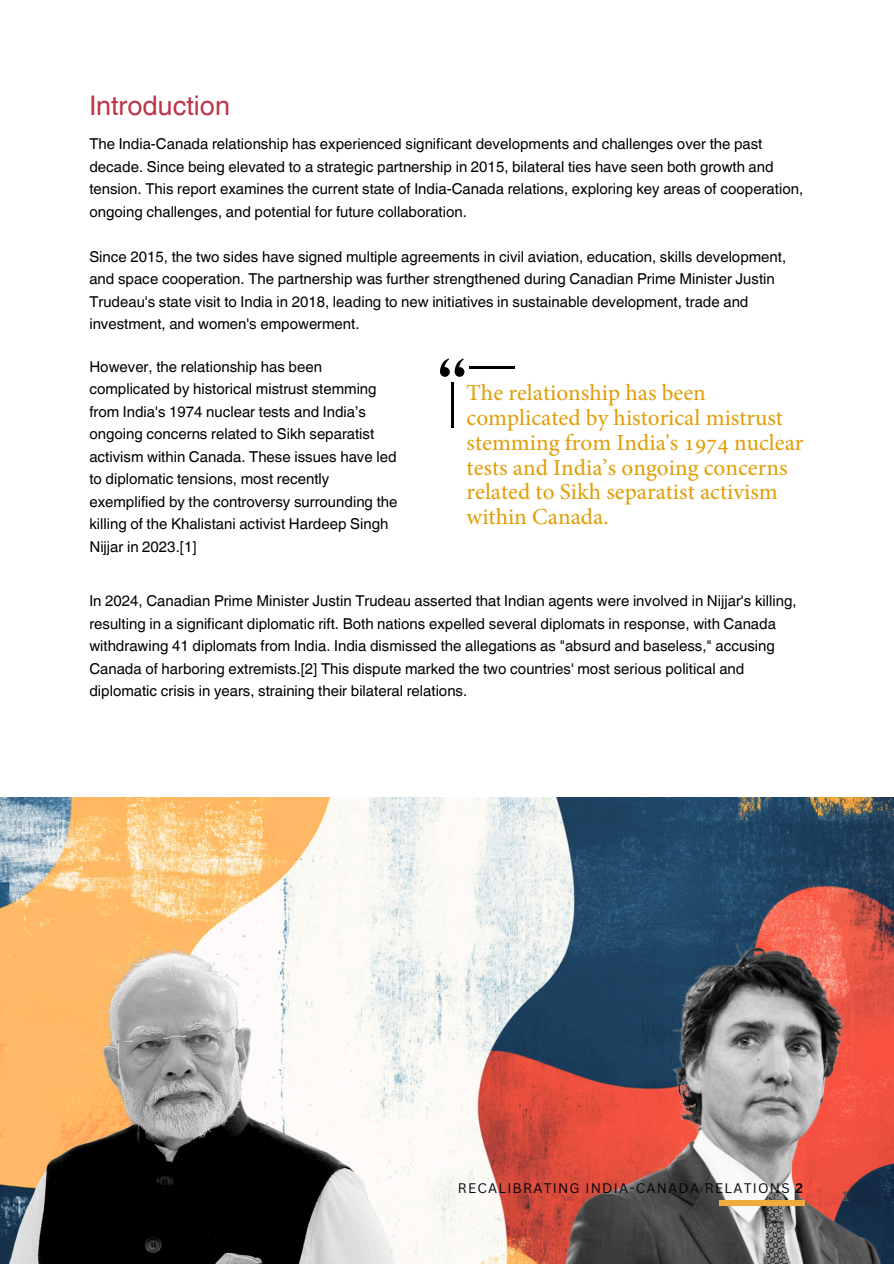
<style>
.page{position:relative;width:894px;height:1264px;background:#fff}
.page>*{position:absolute;margin:0;border:0;box-sizing:border-box;transform-origin:0 0}
.t1{font:27px "Helvetica World";color:#bf3449}
.t2{font:22.5px/24.8px "Adobe Hebrew";color:#e19f0a}
.t3{font:15px/22.5px "Helvetica World";color:#000}
.t4{font:13.5px "Canva Sans";letter-spacing:.09em;color:#03050c}
.t5{font:700 13.5px "Canva Sans";color:#51514e}
.s1{font-weight:700}
</style>
<div class="page">
<div style="left:440px;top:367px;width:9px;height:10px;background:#000;border-radius:50%"></div>
<svg style="left:440px;top:358px;width:24px;height:17px"></svg>
<hr style="left:451px;top:382px;width:2px;height:45px;background:#000">
<hr style="left:469px;top:367px;width:45px;height:2px;background:#000">
<img style="left:0;top:797px;width:893px;height:466px">
<div style="left:718px;top:1199px;width:86px;height:6px;background:#efab40"></div>
<h3 class="t1" style="left:89px;top:89px;width:142px">Introduction</h3>
<p class="t3" style="left:89px;top:133px;width:715px">The India-Canada relationship has experienced significant developments and challenges over the past decade. Since being elevated to a strategic partnership in 2015, bilateral ties have seen both growth and tension. This report examines the current state of India-Canada relations, exploring key areas of cooperation, ongoing challenges, and potential for future collaboration.</p>
<h3 class="t3" style="left:89px;top:245px;width:698px">Since 2015, the two sides have signed multiple agreements in civil aviation, education, skills development, and space cooperation. The partnership was further strengthened during Canadian Prime Minister Justin Trudeau's state visit to India in 2018, leading to new initiatives in sustainable development, trade and investment, and women's empowerment.</h3>
<p class="t3" style="left:89px;top:355px;width:309px">However, the relationship has been complicated by historical mistrust stemming from India's 1974 nuclear tests and India’s ongoing concerns related to Sikh separatist activism within Canada. These issues have led to diplomatic tensions, most recently exemplified by the controversy surrounding the killing of the Khalistani activist Hardeep Singh Nijjar in 2023.[1]</p>
<h2 class="t2" style="left:466px;top:383px;width:338px">The relationship has been complicated by historical mistrust stemming from India's 1974 nuclear tests and India’s ongoing concerns related to Sikh separatist activism within Canada.</h2>
<h3 class="t3" style="left:89px;top:589px;width:708px">In 2024, Canadian Prime Minister Justin Trudeau asserted that Indian agents were involved in Nijjar's killing, resulting in a significant diplomatic rift. Both nations expelled several diplomats in response, with Canada withdrawing 41 diplomats from India. India dismissed the allegations as "absurd and baseless," accusing Canada of harboring extremists.[2] This dispute marked the two countries' most serious political and diplomatic crisis in years, straining their bilateral relations.</h3>
<p class="t4" style="left:458px;top:1178px;width:346px">RECALIBRATING INDIA-CANADA RELATIONS <span class="s1">2</span></p>
<h3 class="t5" style="left:841px;top:1186px;width:9px">1</h3>
</div>
